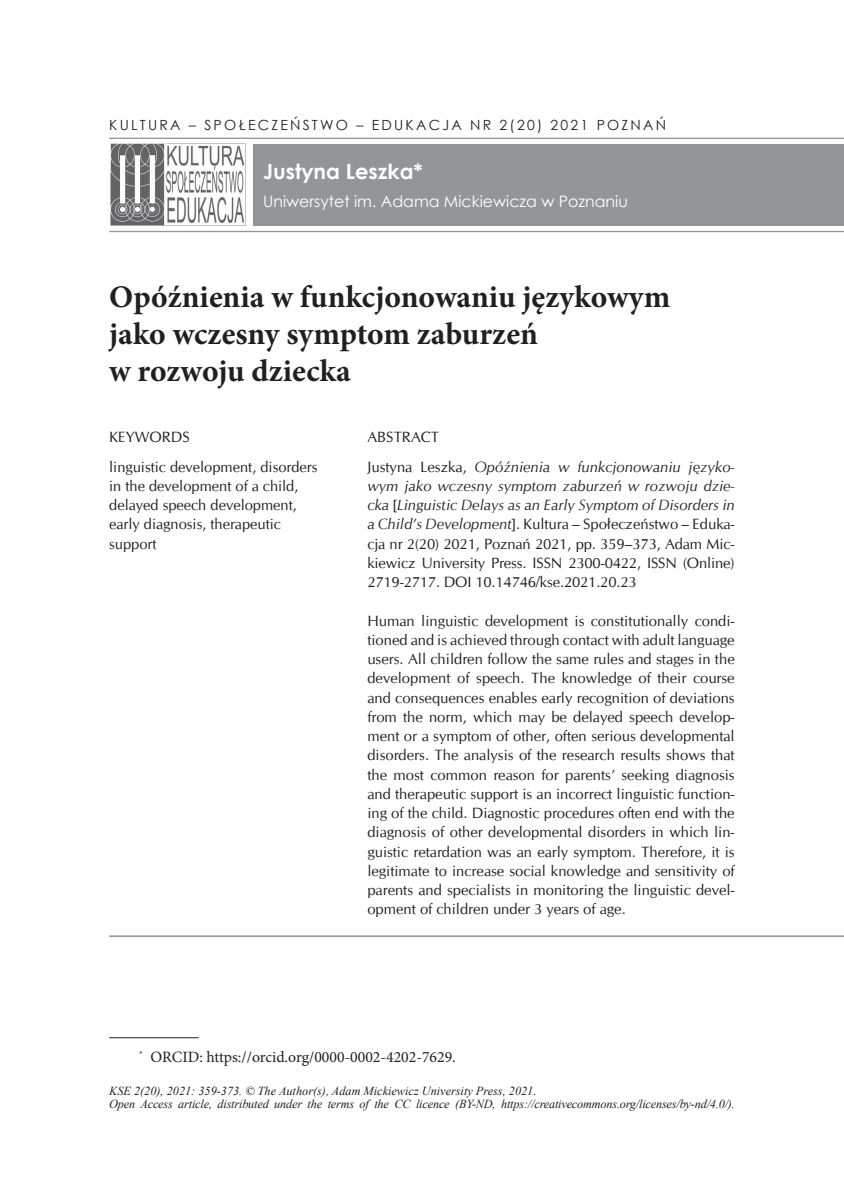
<style>
.page{position:relative;width:844px;height:1191px;background:#fff}
.page>*{position:absolute;margin:0;border:0;box-sizing:border-box;transform-origin:0 0}
.t1{font:700 31.5px/36.8px "Minion Pro";color:#231f20}
.t2{font:700 21px "Century Gothic";color:#fff}
.t3{font:15.75px "Minion Pro";color:#231f20}
.t4{font:15.75px "Century Gothic";color:#fff}
.t5{font:14.88px/19.2px "CG Omega";color:#231f20;text-align:justify}
.t6{font:italic 14.88px/29.8px "CG Omega";color:#231f20}
.t7{font:14px "Century Gothic";letter-spacing:.16em;color:#231f20}
.t8{font:italic 12.25px/12.2px "Times New Roman";letter-spacing:-.015em;color:#231f20}
.s1{font-style:normal}
.s2{font-style:italic}
</style>
<div class="page">
<div style="left:253px;top:144px;width:590px;height:82px;background:#939598"></div>
<hr style="left:109px;top:1037px;width:89px;height:1px;background:#231f20">
<hr style="left:109px;top:138px;width:734px;height:1px;background:#939598">
<img style="left:110px;top:144px;width:135px;height:82px">
<hr style="left:109px;top:935px;width:734px;height:1px;background:#808285">
<hr style="left:109px;top:231px;width:734px;height:1px;background:#939598">
<p class="t7" style="left:109px;top:115px;width:558px">KULTURA – SPOŁECZEŃSTWO – EDUKACJA NR 2(20) 2021 POZNAŃ</p>
<h2 class="t2" style="left:263px;top:155px;width:161px">Justyna Leszka*</h2>
<p class="t4" style="left:263px;top:190px;width:366px">Uniwersytet im. Adama Mickiewicza w Poznaniu</p>
<h1 class="t1" style="left:109px;top:278px;width:562px">Opóźnienia w funkcjonowaniu językowym jako wczesny symptom zaburzeń<br>w rozwoju dziecka</h1>
<p class="t5" style="left:109px;top:422px;width:210px;line-height:29.8px">KEYWORDS<br>linguistic development, disorders</p>
<p class="t5" style="left:109px;top:476px;width:191px;text-align:left">in the development of a child, delayed speech development, early diagnosis, therapeutic support</p>
<p class="t6" style="left:367px;top:422px;width:369px"><span class="s1">ABSTRACT<br>Justyna Leszka,</span> Opóźnienia w funkcjonowaniu języko-</p>
<p class="t5" style="left:367px;top:476px;width:369px"><span class="s2">wym jako wczesny symptom zaburzeń w rozwoju dzie&shy;cka</span> [<span class="s2">Linguistic Delays as an Early Symptom of Disorders in a Child’s Development</span>]. Kultura – Społeczeństwo – Eduka&shy;cja nr 2(20) 2021, Poznań 2021, pp. 359–373, Adam Mic&shy;kiewicz University Press. ISSN 2300-0422, ISSN (Online)<br>2719-2717. DOI 10.14746/kse.2021.20.23</p>
<p class="t5" style="left:367px;top:611px;width:369px">Human linguistic development is constitutionally condi&shy;tioned and is achieved through contact with adult language users. All children follow the same rules and stages in the development of speech. The knowledge of their course and consequences enables early recognition of deviations from the norm, which may be delayed speech develop&shy;ment or a symptom of other, often serious developmental disorders. The analysis of the research results shows that the most common reason for parents’ seeking diagnosis and therapeutic support is an incorrect linguistic function&shy;ing of the child. Diagnostic procedures often end with the diagnosis of other developmental disorders in which lin&shy;guistic retardation was an early symptom. Therefore, it is legitimate to increase social knowledge and sensitivity of parents and specialists in monitoring the linguistic devel&shy;opment of children under 3 years of age.</p>
<p class="t3" style="left:139px;top:1046px;width:318px"><sup>*</sup> ORCID: https://orcid.org/0000-0002-4202-7629.</p>
<p class="t8" style="left:109px;top:1084px;width:627px">KSE 2(20), 2021: 359-373. © The Author(s), Adam Mickiewicz University Press, 2021.<br>Open Access article, distributed under the terms of the CC licence (BY-ND, https://creativecommons.org/licenses/by-nd/4.0/).</p>
</div>
